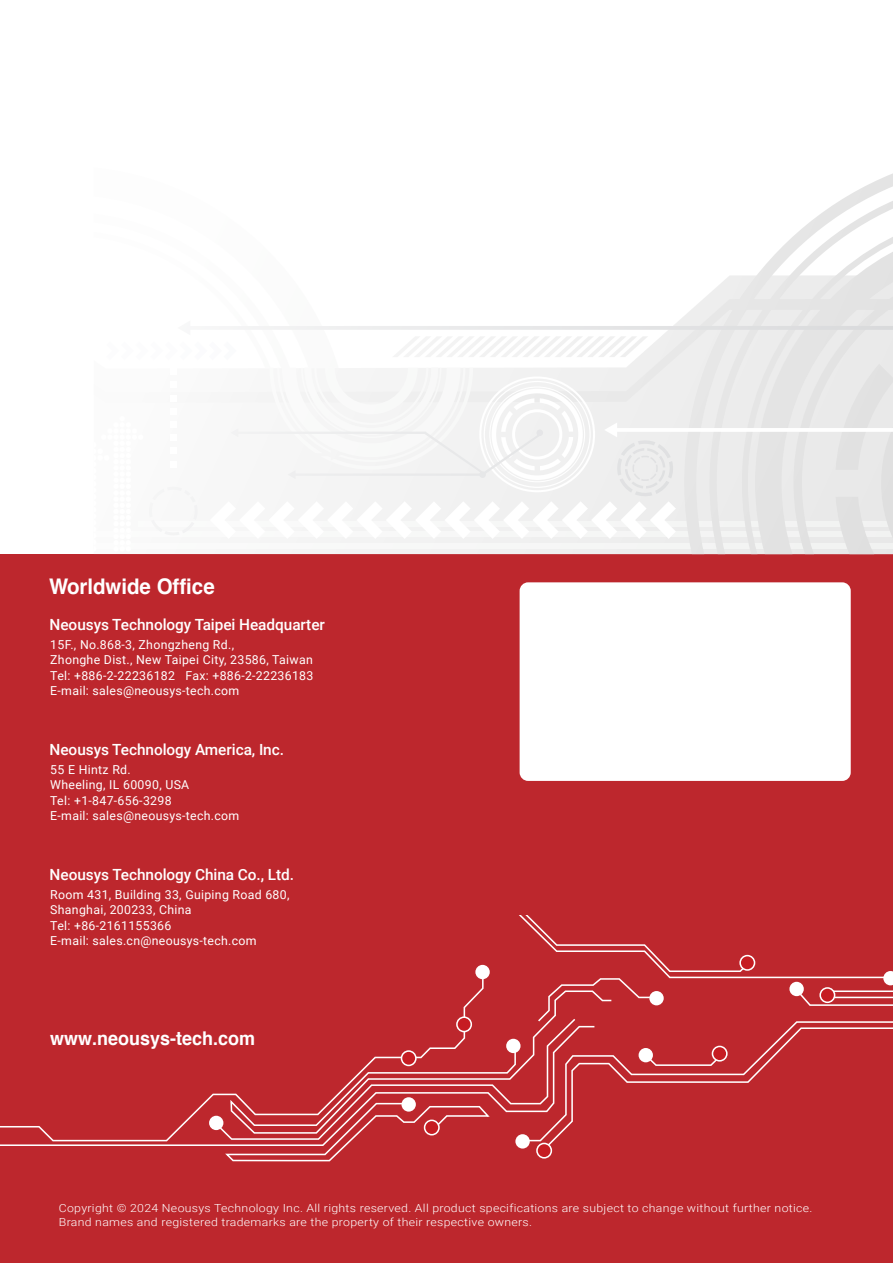
<style>
.page{position:relative;width:893px;height:1263px;background:#fff}
.page>*{position:absolute;margin:0;border:0;box-sizing:border-box;transform-origin:0 0}
.t1{font:700 21.6px "Helvetica";color:#fff;scale:.95 1}
.t2{font:700 18.9px "Helvetica";color:#fff;scale:.95 1}
.t3{font:500 15.45px "Roboto";letter-spacing:-.005em;color:#fff}
.t4{font:12.3px/15.5px "Roboto";letter-spacing:.025em;color:#fff}
.t5{font:300 11.1px/13.8px "Roboto";letter-spacing:.025em;color:#fff;scale:1.11 1}
</style>
<div class="page">
<div style="left:0;top:554px;width:893px;height:709px;background:#bd272d"></div>
<svg style="left:0;top:1093px;width:216px;height:53px"></svg>
<svg style="left:216px;top:916px;width:677px;height:246px"></svg>
<div style="left:209px;top:1116px;width:14px;height:14px;background:#fff;border-radius:50%"></div>
<div style="left:401px;top:1097px;width:15px;height:14px;background:#fff;border-radius:50%"></div>
<div style="left:789px;top:982px;width:15px;height:14px;background:#fff;border-radius:50%"></div>
<div style="left:639px;top:1048px;width:14px;height:14px;background:#fff;border-radius:50%"></div>
<div style="left:506px;top:1039px;width:15px;height:14px;background:#fff;border-radius:50%"></div>
<div style="left:515px;top:1134px;width:15px;height:14px;background:#fff;border-radius:50%"></div>
<div style="left:712px;top:1046px;width:15px;height:15px;background:#c61c22;border-radius:50%"></div>
<div style="left:712px;top:1046px;width:16px;height:15px;border:2px solid #fff;border-radius:50%"></div>
<div style="left:820px;top:988px;width:15px;height:14px;background:#c61c22;border-radius:50%"></div>
<div style="left:819px;top:987px;width:16px;height:16px;border:2px solid #fff;border-radius:50%"></div>
<div style="left:740px;top:956px;width:14px;height:14px;background:#c61c22;border-radius:50%"></div>
<div style="left:739px;top:955px;width:16px;height:16px;border:2px solid #fff;border-radius:50%"></div>
<div style="left:457px;top:1017px;width:14px;height:14px;background:#c61c22;border-radius:50%"></div>
<div style="left:456px;top:1016px;width:16px;height:16px;border:2px solid #fff;border-radius:50%"></div>
<div style="left:401px;top:1051px;width:15px;height:14px;background:#c61c22;border-radius:50%"></div>
<div style="left:401px;top:1050px;width:16px;height:16px;border:2px solid #fff;border-radius:50%"></div>
<div style="left:537px;top:1143px;width:14px;height:15px;background:#c61c22;border-radius:50%"></div>
<div style="left:536px;top:1143px;width:16px;height:15px;border:2px solid #fff;border-radius:50%"></div>
<div style="left:425px;top:1120px;width:14px;height:15px;background:#c61c22;border-radius:50%"></div>
<div style="left:424px;top:1119px;width:16px;height:16px;border:2px solid #fff;border-radius:50%"></div>
<svg style="left:850px;top:173px;width:43px;height:22px"></svg>
<svg style="left:821px;top:195px;width:72px;height:19px"></svg>
<svg style="left:149px;top:214px;width:744px;height:340px"></svg>
<div style="left:520px;top:582px;width:331px;height:199px;background:#fff;border-radius:9px"></div>
<h1 class="t1" style="left:49px;top:573px;width:176px">Worldwide Office</h1>
<p class="t3" style="left:50px;top:614px;width:277px">Neousys Technology Taipei Headquarter</p>
<p class="t4" style="left:50px;top:636px;width:265px">15F., No.868-3, Zhongzheng Rd.,<br>Zhonghe Dist., New Taipei City, 23586, Taiwan Tel: +886-2-22236182 Fax: +886-2-22236183<br>E-mail: sales@neousys-tech.com</p>
<p class="t3" style="left:50px;top:739px;width:236px">Neousys Technology America, Inc.</p>
<p class="t4" style="left:50px;top:761px;width:190px">55 E Hintz Rd.<br>Wheeling, IL 60090, USA<br>Tel: +1-847-656-3298<br>E-mail: sales@neousys-tech.com</p>
<p class="t3" style="left:50px;top:864px;width:246px">Neousys Technology China Co., Ltd.</p>
<p class="t4" style="left:50px;top:886px;width:241px">Room 431, Building 33, Guiping Road 680,<br>Shanghai, 200233, China<br>Tel: +86-2161155366<br>E-mail: sales.cn@neousys-tech.com</p>
<h2 class="t2" style="left:50px;top:1027px;width:217px">www.neousys-tech.com</h2>
<p class="t5" style="left:59px;top:1200px;width:680px">Copyright © 2024 Neousys Technology Inc. All rights reserved. All product specifications are subject to change without further notice.<br>Brand names and registered trademarks are the property of their respective owners.</p>
</div>
